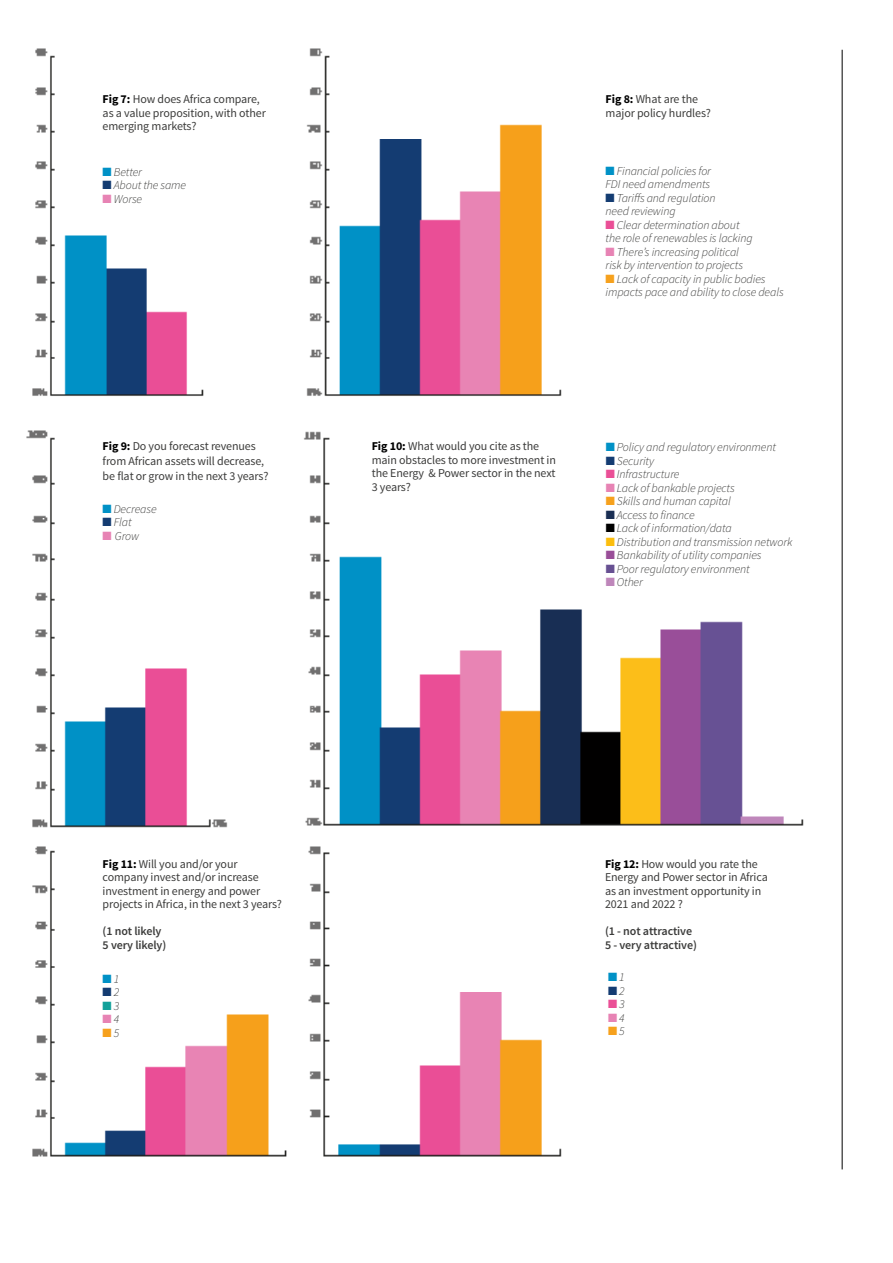
<style>
.page{position:relative;width:893px;height:1263px;background:#fff}
.page>*{position:absolute;margin:0;border:0;box-sizing:border-box;transform-origin:0 0}
.t1{font:italic 300 12px/13.5px "Source Sans Pro";letter-spacing:-.01em;color:#3c3c3b}
.t2{font:12px/13.5px "Source Sans Pro";letter-spacing:-.01em;color:#3c3c3b}
.t3{font:600 12px/13.5px "Source Sans Pro";letter-spacing:-.01em;color:#3c3c3b}
.s1{font-weight:700;color:#000}
.s2{color:#0091c6}
.s3{color:#143c72}
.s4{color:#e783b4}
.s5{color:#ea4f96}
.s6{color:#f6a11d}
.s7{color:#1a2e53}
.s8{color:#000}
.s9{color:#fcbe0e}
.s10{color:#994e98}
.s11{color:#675092}
.s12{color:#be86ba}
.s13{color:#12a19a}
</style>
<div class="page">
<img style="left:26px;top:48px;width:778px;height:1109px">
<hr style="left:842px;top:50px;width:1px;height:1119px;background:#000">
<p class="t2" style="left:103px;top:93px;width:165px"><span class="s1">Fig 7:</span> How does Africa compare, as a value proposition, with other emerging markets?</p>
<p class="t2" style="left:606px;top:93px;width:107px"><span class="s1">Fig 8:</span> What are the major policy hurdles?</p>
<p class="t1" style="left:103px;top:165px;width:41px"><span class="s2">■</span> Better</p>
<p class="t1" style="left:103px;top:178px;width:85px"><span class="s3">■</span> About the same</p>
<p class="t1" style="left:103px;top:192px;width:41px"><span class="s4">■</span> Worse</p>
<p class="t1" style="left:606px;top:164px;width:107px"><span class="s2">■</span> Financial policies for<br>FDI need amendments</p>
<p class="t1" style="left:606px;top:191px;width:111px"><span class="s3">■</span> Tariffs and regulation need reviewing</p>
<p class="t1" style="left:606px;top:218px;width:148px"><span class="s5">■</span> Clear determination about the role of renewables is lacking</p>
<p class="t1" style="left:606px;top:245px;width:139px"><span class="s4">■</span> There’s increasing political risk by intervention to projects</p>
<p class="t1" style="left:606px;top:272px;width:180px"><span class="s6">■</span> Lack of capacity in public bodies impacts pace and ability to close deals</p>
<p class="t2" style="left:103px;top:439px;width:167px;line-height:15px"><span class="s1">Fig 9:</span> Do you forecast revenues from African assets will decrease, be flat or grow in the next 3 years?</p>
<p class="t1" style="left:103px;top:502px;width:56px"><span class="s2">■</span> Decrease</p>
<p class="t1" style="left:103px;top:515px;width:30px"><span class="s3">■</span> Flat</p>
<p class="t1" style="left:103px;top:529px;width:38px"><span class="s4">■</span> Grow</p>
<p class="t2" style="left:372px;top:439px;width:186px"><span class="s1">Fig 10:</span> What would you cite as the main obstacles to more investment in the Energy &amp; Power sector in the next<br>3 years?</p>
<p class="t1" style="left:606px;top:441px;width:172px"><span class="s2">■</span> Policy and regulatory environment</p>
<p class="t1" style="left:606px;top:454px;width:50px"><span class="s3">■</span> Security</p>
<p class="t1" style="left:606px;top:468px;width:75px"><span class="s5">■</span> Infrastructure</p>
<p class="t1" style="left:606px;top:481px;width:130px"><span class="s4">■</span> Lack of bankable projects</p>
<p class="t1" style="left:606px;top:495px;width:127px"><span class="s6">■</span> Skills and human capital</p>
<p class="t1" style="left:606px;top:508px;width:91px"><span class="s7">■</span> Access to finance</p>
<p class="t1" style="left:606px;top:522px;width:128px"><span class="s8">■</span> Lack of information/data</p>
<p class="t1" style="left:606px;top:535px;width:188px"><span class="s9">■</span> Distribution and transmission network</p>
<p class="t1" style="left:606px;top:549px;width:157px"><span class="s10">■</span> Bankability of utility companies</p>
<p class="t1" style="left:606px;top:562px;width:146px"><span class="s11">■</span> Poor regulatory environment</p>
<p class="t1" style="left:606px;top:576px;width:39px"><span class="s12">■</span> Other</p>
<p class="t2" style="left:103px;top:857px;width:181px"><span class="s1">Fig 11:</span> Will you and/or your company invest and/or increase investment in energy and power projects in Africa, in the next 3 years?</p>
<p class="t3" style="left:103px;top:925px;width:65px">(1 not likely<br>5 very likely)</p>
<p class="t1" style="left:103px;top:972px;width:18px"><span class="s2">■</span> 1</p>
<p class="t1" style="left:103px;top:986px;width:18px"><span class="s3">■</span>2</p>
<p class="t1" style="left:103px;top:999px;width:18px"><span class="s13">■</span>3</p>
<p class="t1" style="left:103px;top:1013px;width:18px"><span class="s4">■</span>4</p>
<p class="t1" style="left:103px;top:1026px;width:18px"><span class="s6">■</span>5</p>
<p class="t2" style="left:605px;top:857px;width:164px"><span class="s1">Fig 12:</span> How would you rate the<br>Energy and Power sector in Africa as an investment opportunity in<br>2021 and 2022 ?</p>
<p class="t3" style="left:605px;top:925px;width:93px">(1 - not attractive<br>5 - very attractive)</p>
<p class="t1" style="left:608px;top:970px;width:18px"><span class="s2">■</span> 1</p>
<p class="t1" style="left:608px;top:984px;width:18px"><span class="s3">■</span>2</p>
<p class="t1" style="left:608px;top:997px;width:18px"><span class="s5">■</span>3</p>
<p class="t1" style="left:608px;top:1011px;width:18px"><span class="s4">■</span>4</p>
<p class="t1" style="left:608px;top:1024px;width:18px"><span class="s6">■</span>5</p>
</div>
